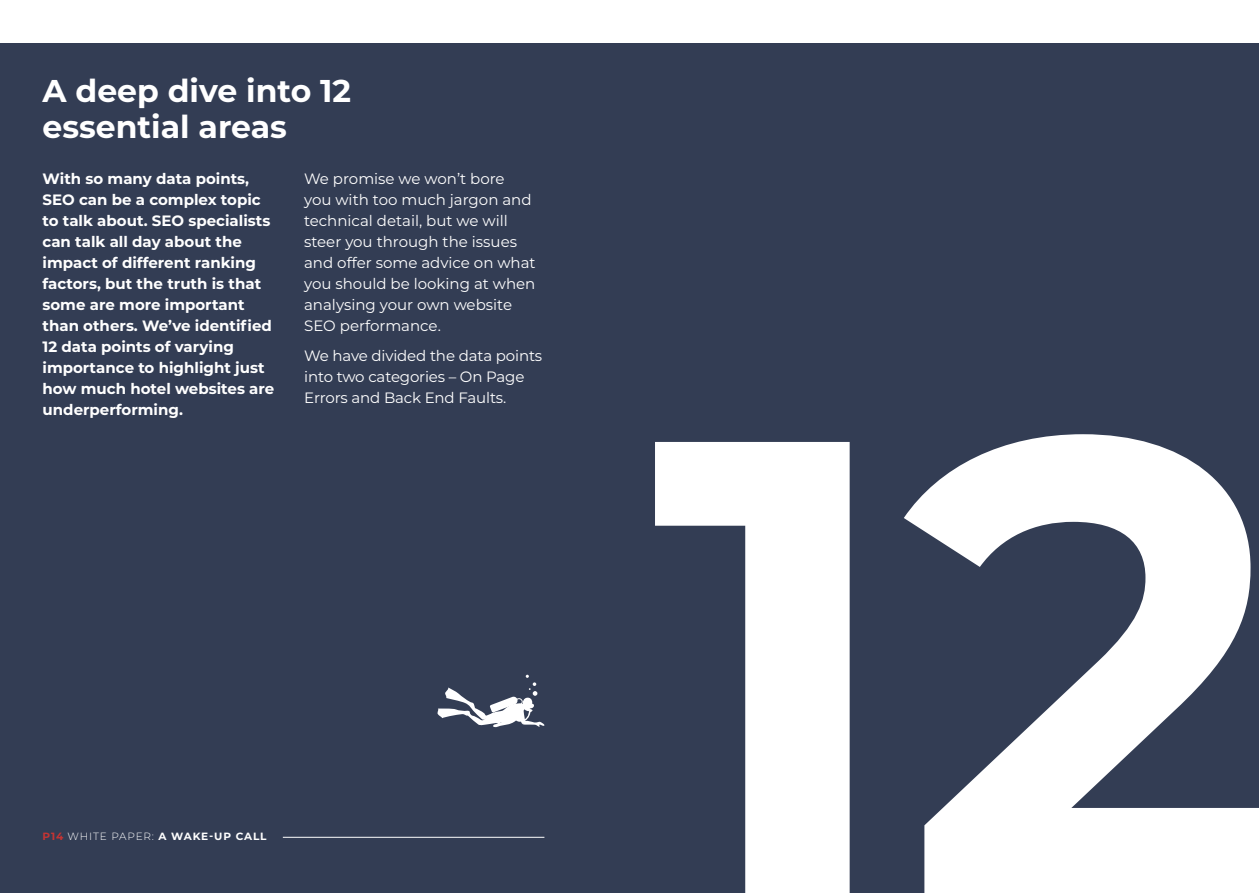
<style>
.page{position:relative;width:1259px;height:893px;background:#fff}
.page>*{position:absolute;margin:0;border:0;box-sizing:border-box;transform-origin:0 0}
.t1{font:700 31.5px/36px "Montserrat";color:#fff}
.t2{font:700 15px/21px "Montserrat";color:#fff}
.t3{font:15px/21px "Montserrat";color:#fff}
.t4{font:700 10.5px "Montserrat";letter-spacing:.08em;color:#fff}
.s1{color:#c53433}
.s2{font-weight:300}
</style>
<div class="page">
<div style="left:0;top:43px;width:1259px;height:850px;background:#333d54"></div>
<hr style="left:283px;top:837px;width:261px;height:1px;background:#fff">
<svg style="left:655px;top:434px;width:604px;height:459px;fill:#fff"></svg>
<svg style="left:437px;top:675px;width:108px;height:52px"></svg>
<h1 class="t1" style="left:43px;top:71px;width:310px">A deep dive into 12 essential areas</h1>
<p class="t2" style="left:43px;top:168px;width:233px">With so many data points,<br>SEO can be a complex topic to talk about. SEO specialists can talk all day about the impact of different ranking factors, but the truth is that some are more important than others. We’ve identified<br>12 data points of varying importance to highlight just how much hotel websites are underperforming.</p>
<p class="t3" style="left:304px;top:168px;width:233px">We promise we won’t bore you with too much jargon and technical detail, but we will steer you through the issues and offer some advice on what you should be looking at when analysing your own website<br>SEO performance.</p>
<p class="t3" style="left:304px;top:344px;width:240px">We have divided the data points into two categories – On Page<br>Errors and Back End Faults.</p>
<p class="t4" style="left:43px;top:829px;width:225px"><span class="s1">P14</span> <span class="s2">WHITE PAPER:</span> A WAKE-UP CALL</p>
</div>
